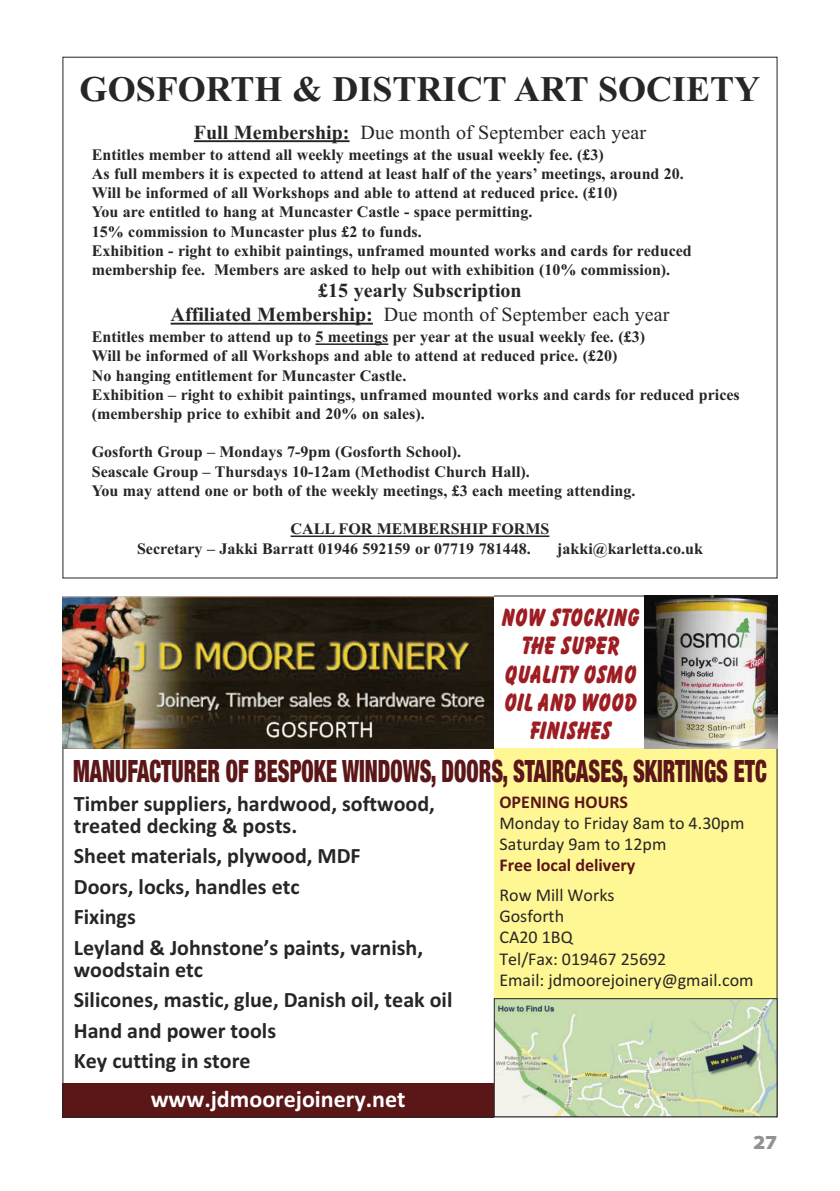
<style>
.page{position:relative;width:840px;height:1191px;background:#fff}
.page>*{position:absolute;margin:0;border:0;box-sizing:border-box;transform-origin:0 0}
.t1{font:700 36px "Times New Roman";color:#272526}
.t2{font:900 condensed 30.8px "Helvetica Neue LT Std";color:#5b1618;scale:.71 1}
.t3{font:24px/28.2px "Balloonist SF Bold";color:#9e1d22;text-align:center;scale:.83 1}
.t4{font:700 24px "Calibri";color:#fff}
.t5{font:700 22px/30.6px "Calibri";color:#272526}
.t6{font:700 20px/24px "Times New Roman";color:#272526;text-align:center}
.t7{font:20px "Times New Roman";color:#272526}
.t8{font:900 semi-expanded 20px "Myriad Pro";color:#939293}
.t9{font:18px/21.4px "Calibri";color:#272526}
.t10{font:700 18px "Calibri";color:#5b1618}
.t11{font:700 16px/19.2px "Times New Roman";color:#272526}
.s1{font-weight:700}
.s2{font-weight:400}
</style>
<div class="page">
<hr style="left:194px;top:140px;width:155px;height:2px;background:#272526">
<hr style="left:170px;top:323px;width:203px;height:1px;background:#272526">
<hr style="left:315px;top:343px;width:73px;height:2px;background:#272526">
<hr style="left:290px;top:535px;width:259px;height:2px;background:#272526">
<div style="left:62px;top:1083px;width:431px;height:34px;background:#5b1618"></div>
<div style="left:493px;top:748px;width:284px;height:308px;background:#fff794"></div>
<img style="left:495px;top:1000px;width:280px;height:115px">
<div style="left:493px;top:998px;width:284px;height:119px;border:1px solid #272526"></div>
<img style="left:643px;top:595px;width:134px;height:153px">
<img style="left:62px;top:596px;width:431px;height:152px">
<h1 class="t1" style="left:80px;top:68px;width:681px">GOSFORTH &amp; DISTRICT ART SOCIETY</h1>
<p class="t7" style="left:194px;top:120px;width:453px"><span class="s1">Full Membership:</span> Due month of September each year</p>
<p class="t11" style="left:92px;top:145px;width:601px">Entitles member to attend all weekly meetings at the usual weekly fee. (£3)<br>As full members it is expected to attend at least half of the years’ meetings, around 20.<br>Will be informed of all Workshops and able to attend at reduced price. (£10)<br>You are entitled to hang at Muncaster Castle - space permitting.<br>15% commission to Muncaster plus £2 to funds.<br>Exhibition - right to exhibit paintings, unframed mounted works and cards for reduced membership fee. Members are asked to help out with exhibition (10% commission).</p>
<p class="t6" style="left:170px;top:278px;width:500px">£15 yearly Subscription<br>Affiliated Membership: <span class="s2">Due month of September each year</span></p>
<p class="t11" style="left:92px;top:327px;width:649px">Entitles member to attend up to 5 meetings per year at the usual weekly fee. (£3)<br>Will be informed of all Workshops and able to attend at reduced price. (£20)<br>No hanging entitlement for Muncaster Castle.<br>Exhibition – right to exhibit paintings, unframed mounted works and cards for reduced prices (membership price to exhibit and 20% on sales).</p>
<p class="t11" style="left:92px;top:442px;width:545px">Gosforth Group – Mondays 7-9pm (Gosforth School).<br>Seascale Group – Thursdays 10-12am (Methodist Church Hall).<br>You may attend one or both of the weekly meetings, £3 each meeting attending.</p>
<p class="t11" style="left:137px;top:519px;width:413px;text-indent:153px">CALL FOR MEMBERSHIP FORMS<br>Secretary – Jakki Barratt 01946 592159 or 07719 781448.</p>
<p class="t11" style="left:557px;top:538px;width:147px">jakki@karletta.co.uk</p>
<h3 class="t3" style="left:499px;top:604px;width:168px">NOW STOCKING<br>THE SUPER<br>QUALITY OSMO<br>OIL AND WOOD<br>FINISHES</h3>
<h2 class="t2" style="left:73px;top:760px;width:977px">MANUFACTURER OF BESPOKE WINDOWS, DOORS, STAIRCASES, SKIRTINGS ETC</h2>
<h3 class="t5" style="left:74px;top:792px;width:362px;line-height:22px">Timber suppliers, hardwood, softwood, treated decking &amp; posts.</h3>
<h3 class="t5" style="left:74px;top:840px;width:350px">Sheet materials, plywood, MDF<br>Doors, locks, handles etc<br>Fixings<br>Leyland &amp; Johnstone’s paints, varnish,</h3>
<h3 class="t5" style="left:74px;top:953px;width:380px">woodstain etc<br>Silicones, mastic, glue, Danish oil, teak oil<br>Hand and power tools<br>Key cutting in store</h3>
<h3 class="t4" style="left:151px;top:1084px;width:256px">www.jdmoorejoinery.net</h3>
<p class="t10" style="left:499px;top:790px;width:130px">OPENING HOURS</p>
<p class="t9" style="left:499px;top:812px;width:246px">Monday to Friday 8am to 4.30pm<br>Saturday 9am to 12pm</p>
<p class="t10" style="left:499px;top:854px;width:137px">Free local delivery</p>
<p class="t9" style="left:499px;top:884px;width:255px">Row Mill Works<br>Gosforth<br>CA20 1BQ<br>Tel/Fax: 019467 25692<br>Email: jdmoorejoinery@gmail.com</p>
<p class="t8" style="left:752px;top:1135px;width:26px">27</p>
</div>
